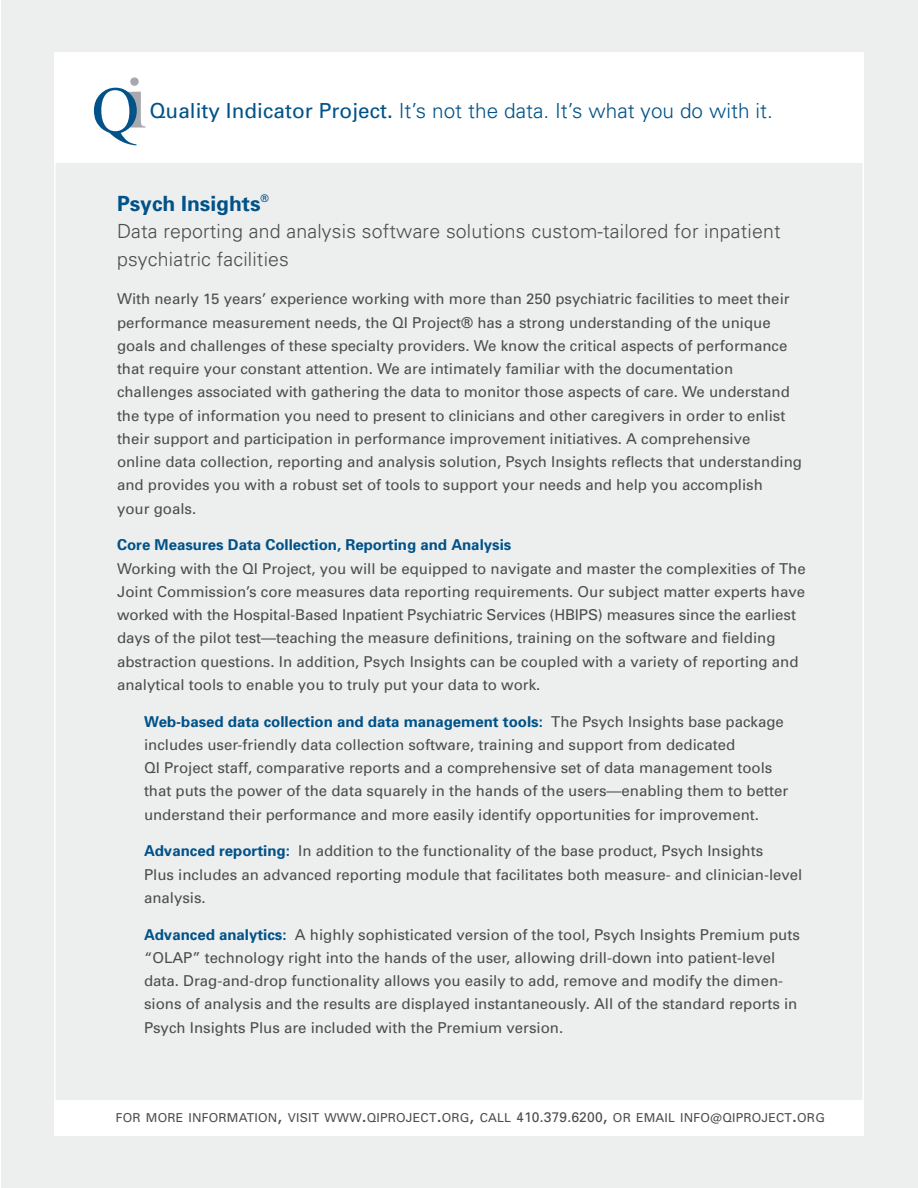
<style>
.page{position:relative;width:918px;height:1188px;background:#fff}
.page>*{position:absolute;margin:0;border:0;box-sizing:border-box;transform-origin:0 0}
.t1{font:700 21px "Univers";color:#005288}
.t2{font:300 20.7px "Univers";letter-spacing:.005em;color:#005288}
.t3{font:300 19.5px/27.8px "Univers";letter-spacing:.01em;color:#4d4d4f}
.t4{font:15px/23.2px "Univers";color:#4d4d4f}
.t5{font:700 15px "Univers";color:#005288}
.t6{font:12.3px "Univers";letter-spacing:.015em;color:#4d4d4f}
.s1{font-weight:400}
.s2{font-weight:700;color:#005288}
.s3{font-size:17.55px}
.s4{font-size:13.95px}
.s5{font-size:11.7px}
</style>
<div class="page">
<div style="left:2px;top:1px;width:916px;height:1187px;background:#edeeee"></div>
<div style="left:54px;top:52px;width:809px;height:110px;background:#fff"></div>
<svg style="left:94px;top:77px;width:52px;height:68px"></svg>
<hr style="left:54px;top:141px;width:2px;height:989px;background:#fff">
<hr style="left:862px;top:148px;width:2px;height:983px;background:#fff">
<div style="left:54px;top:1100px;width:810px;height:35px;background:#fff"></div>
<h2 class="t2" style="left:149px;top:98px;width:625px"><span class="s1">Quality Indicator Project.</span> It’s not the data. It’s what you do with it.</h2>
<h1 class="t1" style="left:117px;top:190px;width:153px">Psych Insights<sup>®</sup></h1>
<h3 class="t3" style="left:117px;top:217px;width:665px">Data reporting and analysis software solutions custom-tailored for inpatient psychiatric facilities</h3>
<p class="t4" style="left:117px;top:287px;width:687px">With nearly 15 years’ experience working with more than 250 psychiatric facilities to meet their performance measurement needs, the QI Project® has a strong understanding of the unique goals and challenges of these specialty providers. We know the critical aspects of performance that require your constant attention. We are intimately familiar with the documentation challenges associated with gathering the data to monitor those aspects of care. We understand the type of information you need to present to clinicians and other caregivers in order to enlist their support and participation in performance improvement initiatives. A comprehensive<br>online data collection, reporting and analysis solution, Psych Insights reflects that understanding and provides you with a robust set of tools to support your needs and help you accomplish<br>your goals.</p>
<p class="t5" style="left:117px;top:535px;width:396px">Core Measures Data Collection, Reporting and Analysis</p>
<p class="t4" style="left:117px;top:557px;width:690px">Working with the QI Project, you will be equipped to navigate and master the complexities of The Joint Commission’s core measures data reporting requirements. Our subject matter experts have worked with the Hospital-Based Inpatient Psychiatric Services (HBIPS) measures since the earliest days of the pilot test—teaching the measure definitions, training on the software and fielding abstraction questions. In addition, Psych Insights can be coupled with a variety of reporting and analytical tools to enable you to truly put your data to work.</p>
<p class="t4" style="left:144px;top:710px;width:646px"><span class="s2">Web-based data collection and data management tools:</span> The Psych Insights base package includes user-friendly data collection software, training and support from dedicated<br>QI Project staff, comparative reports and a comprehensive set of data management tools that puts the power of the data squarely in the hands of the users—enabling them to better understand their performance and more easily identify opportunities for improvement.</p>
<p class="t4" style="left:144px;top:839px;width:660px"><span class="s2">Advanced reporting:</span> In addition to the functionality of the base product, Psych Insights<br>Plus includes an advanced reporting module that facilitates both measure- and clinician-level analysis.</p>
<p class="t4" style="left:144px;top:923px;width:657px"><span class="s2">Advanced analytics:</span> A highly sophisticated version of the tool, Psych Insights Premium puts “OLAP” technology right into the hands of the user, allowing drill-down into patient-level data. Drag-and-drop functionality allows you easily to add, remove and modify the dimen&shy;sions of analysis and the results are displayed instantaneously. All of the standard reports in Psych Insights Plus are included with the Premium version.</p>
<p class="t6" style="left:116px;top:1110px;width:711px">FOR MORE INFORMATION<span class="s3">,</span> VISIT WWW<span class="s3">.</span>QIPROJECT<span class="s3">.</span>ORG<span class="s3">,</span> CALL <span class="s4">410.379.6200</span><span class="s3">,</span> OR EMAIL INFO<span class="s5">@</span>QIPROJECT<span class="s3">.</span>ORG</p>
</div>
